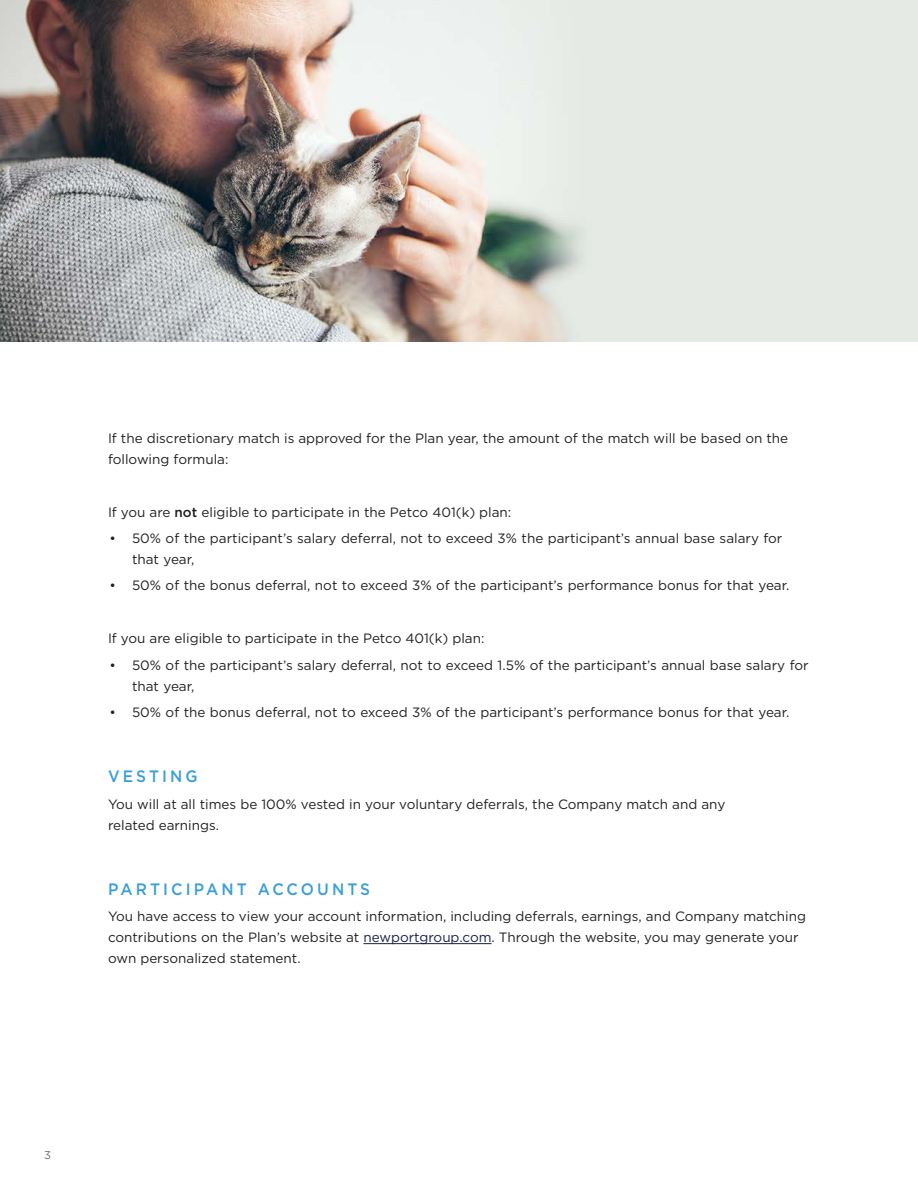
<style>
.page{position:relative;width:918px;height:1188px;background:#fff}
.page>*{position:absolute;margin:0;border:0;box-sizing:border-box;transform-origin:0 0}
.t1{font:500 16.5px "Gotham";letter-spacing:.2em;color:#3b9ed7;scale:.94 1}
.t2{font:13.5px/21px "Gotham";color:#231f20}
.t3{font:11.25px "Gotham";color:#6c6d70}
.s1{font-weight:500}
.s2{color:#161f4f}
</style>
<div class="page">
<img style="left:0;top:0;width:918px;height:341px">
<hr style="left:363px;top:943px;width:129px;height:1px;background:#161f4f">
<p class="t2" style="left:108px;top:427px;width:682px">If the discretionary match is approved for the Plan year, the amount of the match will be based on the following formula:</p>
<p class="t2" style="left:108px;top:501px;width:405px">If you are <span class="s1">not</span> eligible to participate in the Petco 401(k) plan:</p>
<p class="t2" style="left:132px;top:527px;width:652px;text-indent:-23px">• 50% of the participant’s salary deferral, not to exceed 3% the participant’s annual base salary for that year,</p>
<p class="t2" style="left:109px;top:575px;width:681px">• 50% of the bonus deferral, not to exceed 3% of the participant’s performance bonus for that year.</p>
<p class="t2" style="left:108px;top:628px;width:378px">If you are eligible to participate in the Petco 401(k) plan:</p>
<p class="t2" style="left:132px;top:654px;width:678px;text-indent:-23px">• 50% of the participant’s salary deferral, not to exceed 1.5% of the participant’s annual base salary for that year,</p>
<p class="t2" style="left:109px;top:701px;width:681px">• 50% of the bonus deferral, not to exceed 3% of the participant’s performance bonus for that year.</p>
<p class="t1" style="left:108px;top:766px;width:97px">VESTING</p>
<p class="t2" style="left:108px;top:793px;width:619px">You will at all times be 100% vested in your voluntary deferrals, the Company match and any related earnings.</p>
<p class="t1" style="left:108px;top:878px;width:280px">PARTICIPANT ACCOUNTS</p>
<p class="t2" style="left:108px;top:906px;width:700px">You have access to view your account information, including deferrals, earnings, and Company matching contributions on the Plan’s website at <span class="s2">newportgroup.com</span>. Through the website, you may generate your own personalized statement.</p>
<p class="t3" style="left:44px;top:1148px;width:8px">3</p>
</div>
